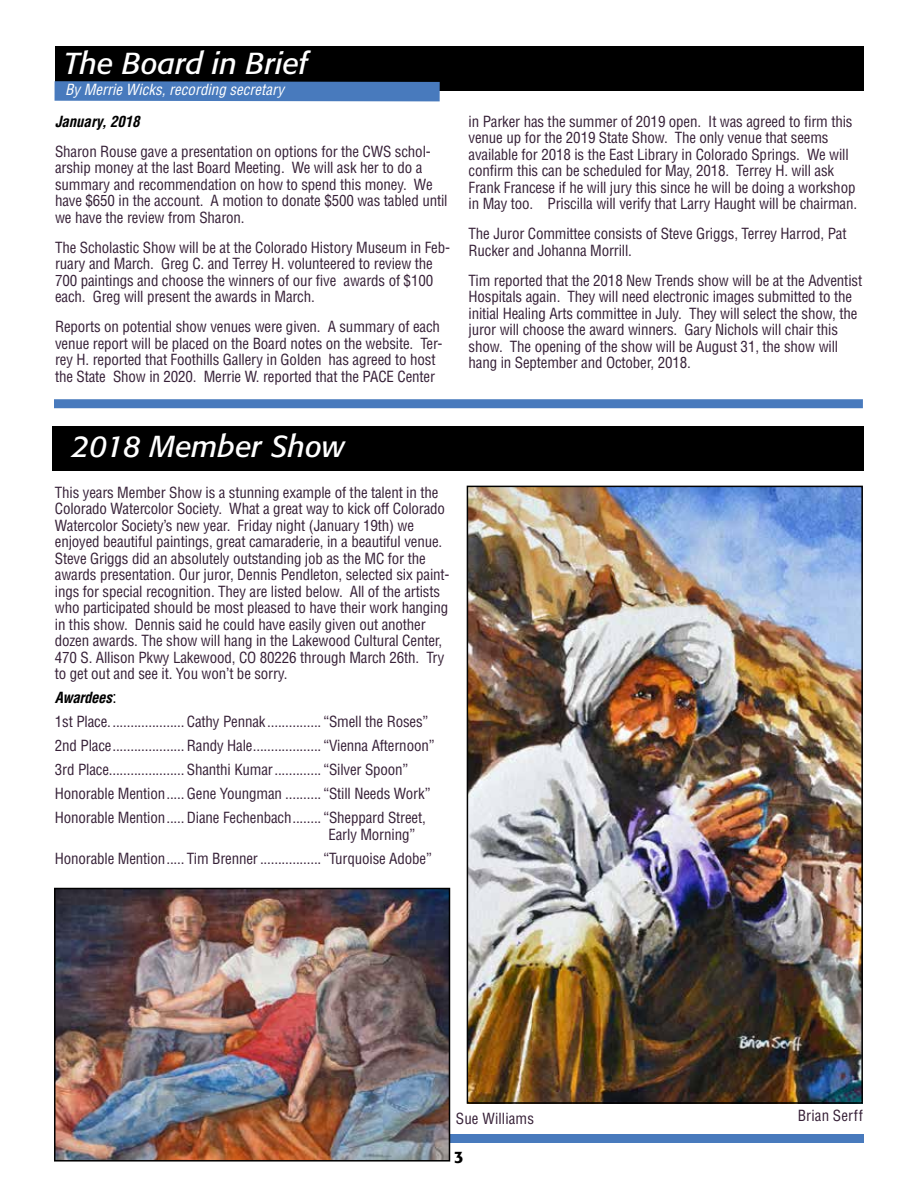
<style>
.page{position:relative;width:918px;height:1188px;background:#fff}
.page>*{position:absolute;margin:0;border:0;box-sizing:border-box;transform-origin:0 0}
.t1{font:italic 30px "Formata";color:#fff}
.t2{font:500 16.5px "Formata";color:#000}
.t3{font:condensed 15px/16.5px "Helvetica";letter-spacing:-.01em;color:#362037}
.t4{font:italic condensed 15px "Helvetica";color:#fff}
.t5{font:italic 700 condensed 15px "Helvetica";letter-spacing:-.01em;color:#000}
.t6{font:condensed 15px "Helvetica";letter-spacing:.015em;color:#362037}
.s1{font-weight:700;font-style:italic;color:#000}
.s2{font-size:16.5px;color:#000}
</style>
<div class="page">
<div style="left:54px;top:1134px;width:810px;height:9px;background:#487abd"></div>
<div style="left:54px;top:399px;width:809px;height:9px;background:#487abd"></div>
<div style="left:55px;top:46px;width:808px;height:44px;background:#000"></div>
<svg style="left:54px;top:81px;width:405px;height:21px;background:#517db8"></svg>
<div style="left:53px;top:426px;width:811px;height:44px;background:#000"></div>
<img style="left:57px;top:891px;width:390px;height:268px">
<div style="left:54px;top:888px;width:396px;height:274px;border:2px solid #000"></div>
<img style="left:470px;top:489px;width:390px;height:612px">
<div style="left:467px;top:486px;width:396px;height:618px;border:2px solid #000"></div>
<h1 class="t1" style="left:64px;top:45px;width:245px">The Board in Brief</h1>
<p class="t4" style="left:65px;top:80px;width:220px">By Merrie Wicks, recording secretary</p>
<p class="t5" style="left:55px;top:112px;width:86px">January, 2018</p>
<p class="t3" style="left:55px;top:143px;width:394px">Sharon Rouse gave a presentation on options for the CWS schol&shy;arship money at the last Board Meeting. We will ask her to do a summary and recommendation on how to spend this money. We have $650 in the account. A motion to donate $500 was tabled until we have the review from Sharon.</p>
<p class="t3" style="left:55px;top:239px;width:397px">The Scholastic Show will be at the Colorado History Museum in Feb&shy;ruary and March. Greg C. and Terrey H. volunteered to review the 700 paintings and choose the winners of our five awards of $100 each. Greg will present the awards in March.</p>
<p class="t3" style="left:55px;top:318px;width:389px">Reports on potential show venues were given. A summary of each venue report will be placed on the Board notes on the website. Ter&shy;rey H. reported that Foothills Gallery in Golden has agreed to host the State Show in 2020. Merrie W. reported that the PACE Center</p>
<p class="t3" style="left:469px;top:113px;width:390px">in Parker has the summer of 2019 open. It was agreed to firm this venue up for the 2019 State Show. The only venue that seems available for 2018 is the East Library in Colorado Springs. We will confirm this can be scheduled for May, 2018. Terrey H. will ask Frank Francese if he will jury this since he will be doing a workshop in May too. Priscilla will verify that Larry Haught will be chairman.</p>
<p class="t3" style="left:469px;top:225px;width:380px">The Juror Committee consists of Steve Griggs, Terrey Harrod, Pat<br>Rucker and Johanna Morrill.</p>
<p class="t3" style="left:469px;top:272px;width:395px">Tim reported that the 2018 New Trends show will be at the Adventist Hospitals again. They will need electronic images submitted to the initial Healing Arts committee in July. They will select the show, the juror will choose the award winners. Gary Nichols will chair this show. The opening of the show will be August 31, the show will hang in September and October, 2018.</p>
<h1 class="t1" style="left:72px;top:428px;width:274px">2018 Member Show</h1>
<p class="t3" style="left:55px;top:484px;width:396px">This years Member Show is a stunning example of the talent in the Colorado Watercolor Society. What a great way to kick off Colorado Watercolor Society’s new year. Friday night (January 19th) we enjoyed beautiful paintings, great camaraderie, in a beautiful venue.<br>Steve Griggs did an absolutely outstanding job as the MC for the awards presentation. Our juror, Dennis Pendleton, selected six paint&shy;ings for special recognition. They are listed below. All of the artists who participated should be most pleased to have their work hanging in this show. Dennis said he could have easily given out another dozen awards. The show will hang in the Lakewood Cultural Center, 470 S. Allison Pkwy Lakewood, CO 80226 through March 26th. Try to get out and see it. You won’t be sorry.</p>
<p class="t3" style="left:55px;top:686px;width:381px;line-height:24px"><span class="s1">Awardees</span><span class="s2">:<br></span>1st Place..................... Cathy Pennak...............“Smell the Roses” 2nd Place.................... Randy Hale...................“Vienna Afternoon” 3rd Place..................... Shanthi Kumar.............“Silver Spoon” Honorable Mention..... Gene Youngman ..........“Still Needs Work” Honorable Mention..... Diane Fechenbach........“Sheppard Street,</p>
<p class="t3" style="left:55px;top:822px;width:379px;line-height:24px;text-indent:274px">Early Morning”<br>Honorable Mention..... Tim Brenner.................“Turquoise Adobe”</p>
<p class="t3" style="left:456px;top:1110px;width:80px">Sue Williams</p>
<p class="t6" style="left:798px;top:1106px;width:67px">Brian Serff</p>
<p class="t2" style="left:454px;top:1147px;width:11px">3</p>
</div>
